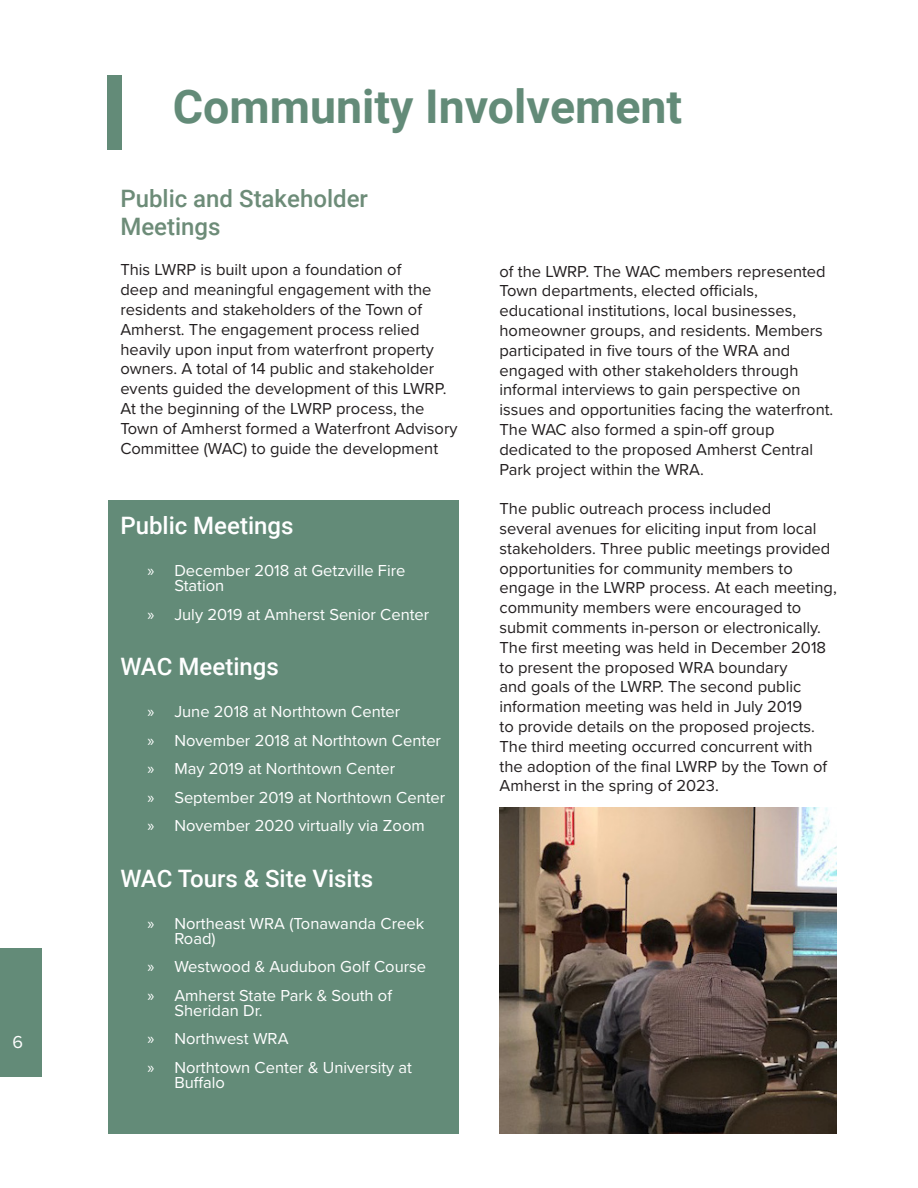
<style>
.page{position:relative;width:918px;height:1188px;background:#fff}
.page>*{position:absolute;margin:0;border:0;box-sizing:border-box;transform-origin:0 0}
.Heading_1{font:700 46.5px "Roboto";color:#638b78}
.Heading_2{font:500 24px "Roboto";color:#fff}
.Heading_2-2{font:500 24px/28.8px "Roboto";color:#6d8c78}
.t1{font:18px "Proxima Nova";color:#fff}
.Body{font:16.5px/19.8px "Proxima Nova";color:#231f20}
.t2{font:16.5px/15px "Proxima Nova";color:#fff}
.s1{font-family:"Myriad Pro"}
</style>
<div class="page">
<div style="left:0;top:948px;width:42px;height:129px;background:#638b78"></div>
<img style="left:500px;top:808px;width:337px;height:326px">
<div style="left:108px;top:500px;width:351px;height:634px;background:#638b78"></div>
<div style="left:107px;top:75px;width:14px;height:74px;background:#638b78"></div>
<p class="t1" style="left:12px;top:1028px;width:12px">6</p>
<p class="Heading_1" style="left:173px;top:74px;width:511px">Community Involvement</p>
<p class="Heading_2-2" style="left:120px;top:183px;width:249px">Public and Stakeholder<br>Meetings</p>
<p class="Body" style="left:120px;top:259px;width:339px">This LWRP is built upon a foundation of<br>deep and meaningful engagement with the residents and stakeholders of the Town of Amherst. The engagement process relied heavily upon input from waterfront property owners. A total of 14 public and stakeholder events guided the development of this LWRP.<br>At the beginning of the LWRP process, the Town of Amherst formed a Waterfront Advisory Committee (WAC) to guide the development</p>
<p class="Body" style="left:500px;top:260px;width:335px">of the LWRP. The WAC members represented Town departments, elected officials, educational institutions, local businesses, homeowner groups, and residents. Members participated in five tours of the WRA and engaged with other stakeholders through informal interviews to gain perspective on issues and opportunities facing the waterfront.<br>The WAC also formed a spin-off group dedicated to the proposed Amherst Central Park project within the WRA.</p>
<p class="Body" style="left:500px;top:498px;width:339px">The public outreach process included<br>several avenues for eliciting input from local stakeholders. Three public meetings provided opportunities for community members to engage in the LWRP process. At each meeting, community members were encouraged to submit comments in-person or electronically.<br>The first meeting was held in December 2018 to present the proposed WRA boundary<br>and goals of the LWRP. The second public information meeting was held in July 2019<br>to provide details on the proposed projects.<br>The third meeting occurred concurrent with the adoption of the final LWRP by the Town of Amherst in the spring of 2023.</p>
<p class="Heading_2" style="left:120px;top:509px;width:175px">Public Meetings</p>
<p class="t2" style="left:174px;top:563px;width:233px;text-indent:-27px"><span class="s1">»</span> December 2018 at Getzville Fire<br>Station</p>
<p class="t2" style="left:147px;top:606px;width:284px"><span class="s1">»</span> July 2019 at Amherst Senior Center</p>
<p class="Heading_2" style="left:120px;top:650px;width:160px">WAC Meetings</p>
<p class="t2" style="left:147px;top:704px;width:255px"><span class="s1">»</span> June 2018 at Northtown Center</p>
<p class="t2" style="left:147px;top:732px;width:295px"><span class="s1">»</span> November 2018 at Northtown Center</p>
<p class="t2" style="left:147px;top:761px;width:249px"><span class="s1">»</span> May 2019 at Northtown Center</p>
<p class="t2" style="left:147px;top:789px;width:299px"><span class="s1">»</span> September 2019 at Northtown Center</p>
<p class="t2" style="left:147px;top:818px;width:279px"><span class="s1">»</span> November 2020 virtually via Zoom</p>
<p class="Heading_2" style="left:120px;top:861px;width:254px">WAC Tours &amp; Site Visits</p>
<p class="t2" style="left:174px;top:915px;width:251px;text-indent:-27px"><span class="s1">»</span> Northeast WRA (Tonawanda Creek<br>Road)</p>
<p class="t2" style="left:147px;top:958px;width:280px"><span class="s1">»</span> Westwood &amp; Audubon Golf Course</p>
<p class="t2" style="left:174px;top:987px;width:219px;text-indent:-27px"><span class="s1">»</span> Amherst State Park &amp; South of<br>Sheridan Dr.</p>
<p class="t2" style="left:147px;top:1030px;width:143px"><span class="s1">»</span> Northwest WRA</p>
<p class="t2" style="left:174px;top:1059px;width:239px;text-indent:-27px"><span class="s1">»</span> Northtown Center &amp; University at<br>Buffalo</p>
</div>
